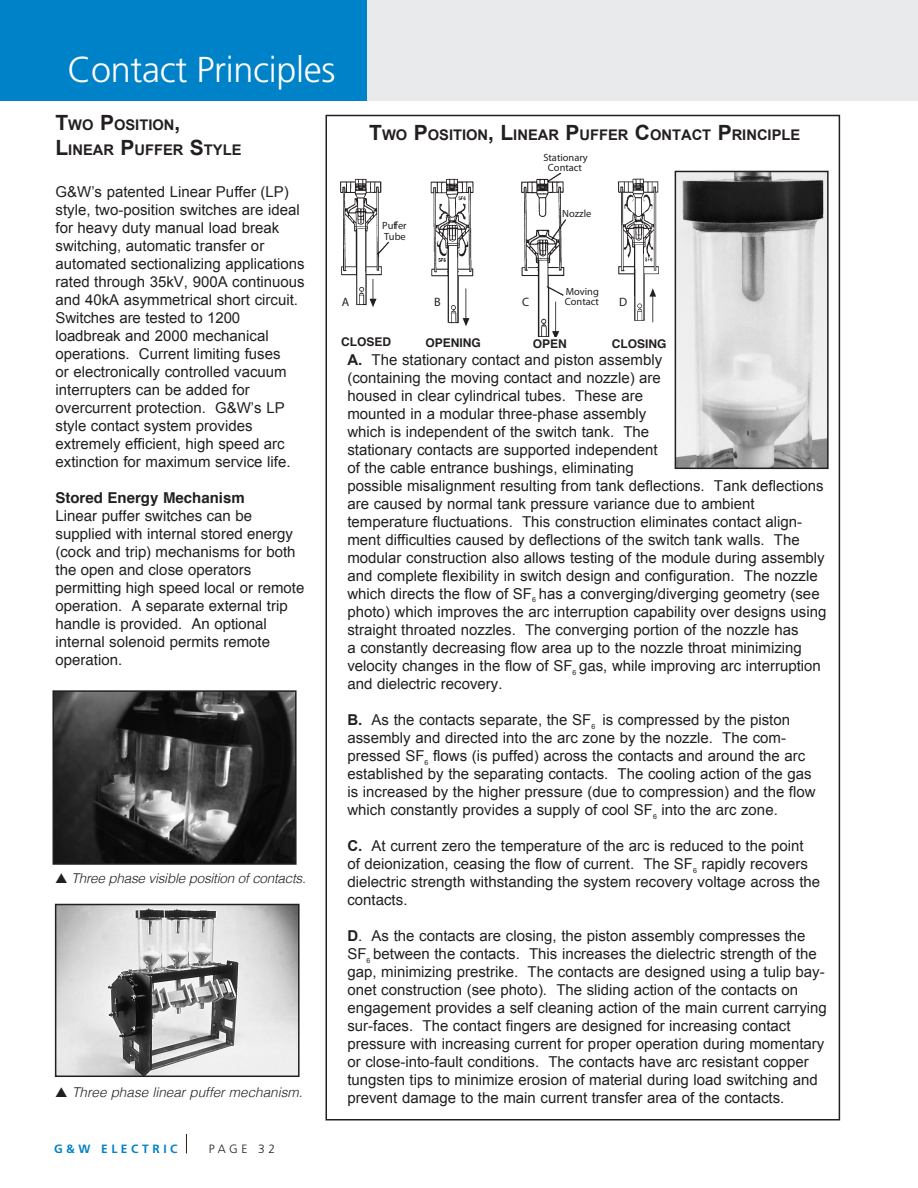
<style>
.page{position:relative;width:918px;height:1188px;background:#fff}
.page>*{position:absolute;margin:0;border:0;box-sizing:border-box;transform-origin:0 0}
.Normal_Text{font:300 36px "Frutiger";letter-spacing:-.01em;color:#fff}
.Body_text{font:15px/18px "Arial";color:#231f20}
.t1{font:15px/18px "Helvetica";color:#231f20}
.t2{font:700 15px "Helvetica";color:#231f20}
.Subhead_1{font:700 14.7px "Arial";color:#231f20}
.t3{font:italic 300 13.5px "Helvetica";letter-spacing:-.02em;color:#231f20}
.t4{font:italic 300 13.5px "Helvetica";color:#231f20}
.t5{font:700 condensed 12.15px "Helvetica";color:#231f20}
.t6{font:700 12px "Helvetica";color:#231f20}
.t7{font:700 12px "Frutiger";letter-spacing:.3em;color:#0082c8}
.t8{font:300 12px "Frutiger";letter-spacing:.3em;color:#231f20}
.t9{font:condensed 10.5px/10.5px "Helvetica";color:#231f20}
.s1{font-size:21px}
.s2{font-weight:700}
.s3{font-family:"Helvetica"}
</style>
<div class="page">
<svg style="left:186px;top:1134px;width:1px;height:19px"></svg>
<div style="left:322px;top:0;width:596px;height:100px;background:#e9eaeb"></div>
<div style="left:0;top:0;width:367px;height:100px;background:#0082c8"></div>
<img style="left:340px;top:172px;width:319px;height:164px">
<img style="left:678px;top:174px;width:148px;height:292px">
<div style="left:675px;top:171px;width:154px;height:298px;border:2px solid #231f20"></div>
<img style="left:58px;top:907px;width:239px;height:167px">
<div style="left:55px;top:904px;width:245px;height:173px;border:2px solid #231f20"></div>
<img style="left:55px;top:693px;width:239px;height:169px">
<div style="left:52px;top:690px;width:245px;height:175px;border:2px solid #231f20"></div>
<p class="Normal_Text" style="left:68px;top:49px;width:269px">Contact Principles</p>
<p class="Subhead_1" style="left:56px;top:115px;width:126px"><span class="s1">T</span>WO <span class="s1">P</span>OSITION<span class="s1">,</span></p>
<p class="Subhead_1" style="left:56px;top:140px;width:187px"><span class="s1">L</span>INEAR <span class="s1">P</span>UFFER <span class="s1">S</span>TYLE</p>
<p class="Body_text" style="left:56px;top:183px;width:251px">G&amp;W’s patented Linear Puffer (LP) style, two-position switches are ideal for heavy duty manual load break switching, automatic transfer or automated sectionalizing applications rated through 35kV, 900A continuous and 40kA asymmetrical short circuit.<br>Switches are tested to 1200 loadbreak and 2000 mechanical operations. Current limiting fuses<br>or electronically controlled vacuum interrupters can be added for overcurrent protection. G&amp;W’s LP style contact system provides extremely efficient, high speed arc extinction for maximum service life.</p>
<p class="t2" style="left:56px;top:486px;width:191px">Stored Energy Mechanism</p>
<p class="t1" style="left:56px;top:507px;width:250px">Linear puffer switches can be supplied with internal stored energy (cock and trip) mechanisms for both the open and close operators permitting high speed local or remote operation. A separate external trip handle is provided. An optional internal solenoid permits remote operation.</p>
<p class="Subhead_1" style="left:369px;top:125px;width:433px"><span class="s1">T</span>WO <span class="s1">P</span>OSITION<span class="s1">, L</span>INEAR <span class="s1">P</span>UFFER <span class="s1">C</span>ONTACT <span class="s1">P</span>RINCIPLE</p>
<p class="t9" style="left:543px;top:152px;width:46px;text-align:center">Stationary<br>Contact</p>
<p class="t9" style="left:562px;top:208px;width:31px">Nozzle</p>
<p class="t9" style="left:382px;top:220px;width:26px">Puffer<br>Tube</p>
<p class="t9" style="left:566px;top:286px;width:35px">Moving</p>
<p class="t5" style="left:342px;top:295px;width:9px">A</p>
<p class="t5" style="left:434px;top:294px;width:8px">B</p>
<p class="t5" style="left:522px;top:295px;width:9px">C</p>
<p class="t9" style="left:565px;top:296px;width:36px">Contact</p>
<p class="t5" style="left:619px;top:295px;width:10px">D</p>
<p class="t6" style="left:341px;top:332px;width:52px">CLOSED</p>
<p class="t6" style="left:425px;top:333px;width:57px">OPENING</p>
<p class="t6" style="left:533px;top:335px;width:36px">OPEN</p>
<p class="t6" style="left:612px;top:334px;width:56px">CLOSING</p>
<p class="Body_text" style="left:347px;top:351px;width:480px"><span class="s2">A.</span> The stationary contact and piston assembly<br>(containing the moving contact and nozzle) are<br>housed in clear cylindrical tubes. These are<br>mounted in a modular three-phase assembly<br>which is independent of the switch tank. The<br>stationary contacts are supported independent<br>of the cable entrance bushings, eliminating<br>possible misalignment resulting from tank deflections. Tank deflections are caused by normal tank pressure variance due to ambient temperature fluctuations. This construction eliminates contact align&shy;ment difficulties caused by deflections of the switch tank walls. The modular construction also allows testing of the module during assembly and complete flexibility in switch design and configuration. The nozzle which directs the flow of SF<sub>6</sub> has a converging/diverging geometry (see photo) which improves the arc interruption capability over designs using straight throated nozzles. The converging portion of the nozzle has<br>a constantly decreasing flow area up to the nozzle throat minimizing velocity changes in the flow of SF<sub>6</sub> <span class="s3">gas, while improving arc interruption and dielectric recovery.</span></p>
<p class="Body_text" style="left:347px;top:711px;width:470px"><span class="s2">B.</span> As the contacts separate, the SF<sub>6</sub> is compressed by the piston assembly and directed into the arc zone by the nozzle. The com&shy;pressed SF<sub>6</sub> flows (is puffed) across the contacts and around the arc established by the separating contacts. The cooling action of the gas is increased by the higher pressure (due to compression) and the flow which constantly provides a supply of cool SF<sub>6</sub> <span class="s3">into the arc zone.</span></p>
<p class="Body_text" style="left:347px;top:837px;width:474px"><span class="s2">C.</span> At current zero the temperature of the arc is reduced to the point<br>of deionization, ceasing the flow of current. The SF<sub>6</sub> <span class="s3">rapidly recovers dielectric strength withstanding the system recovery voltage across the contacts.</span></p>
<p class="Body_text" style="left:347px;top:927px;width:481px"><span class="s2">D</span>. As the contacts are closing, the piston assembly compresses the SF<sub>6</sub> between the contacts. This increases the dielectric strength of the gap, minimizing prestrike. The contacts are designed using a tulip bay&shy;onet construction (see photo). The sliding action of the contacts on engagement provides a self cleaning action of the main current carrying sur--faces. The contact fingers are designed for increasing contact pressure with increasing current for proper operation during momentary or close-into-fault conditions. The contacts have arc resistant copper tungsten tips to minimize erosion of material during load switching and prevent damage to the main current transfer area of the contacts.</p>
<p class="t3" style="left:72px;top:866px;width:236px">Three phase visible position of contacts.</p>
<p class="t4" style="left:72px;top:1081px;width:232px">Three phase linear puffer mechanism.</p>
<p class="t7" style="left:54px;top:1141px;width:125px">G&amp;W ELECTRIC</p>
<p class="t8" style="left:209px;top:1142px;width:68px">PAGE 32</p>
</div>
